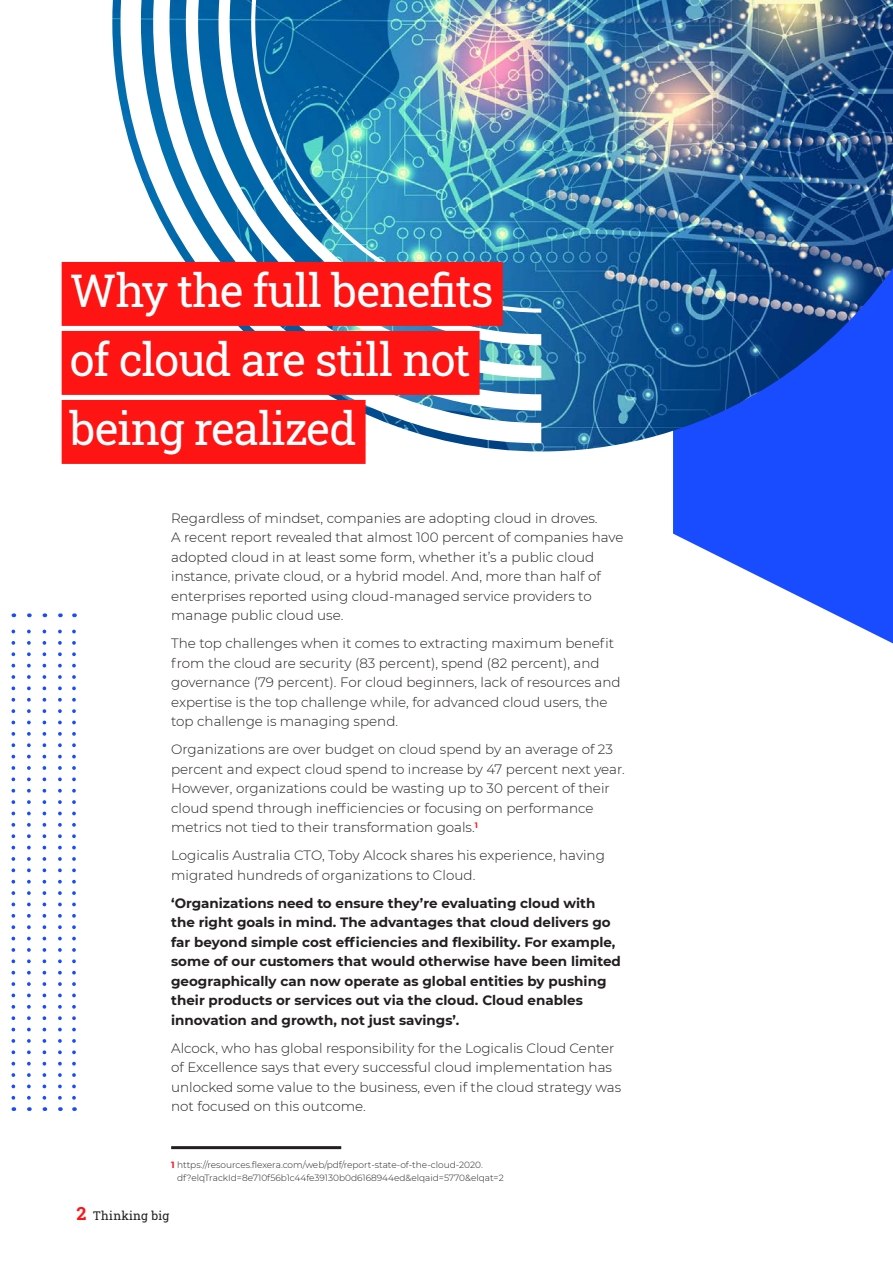
<style>
.page{position:relative;width:893px;height:1263px;background:#fff}
.page>*{position:absolute;margin:0;border:0;box-sizing:border-box;transform-origin:0 0}
.PageStandfirst{font:45px "Roboto Slab";letter-spacing:-.02em;color:#fff}
.t1{font:300 13.5px/19.5px "Montserrat";color:#231f20}
.t2{font:700 13.5px/19.5px "Montserrat";color:#231f20}
.t3{font:12px "Roboto Slab";letter-spacing:.02em;color:#231f20}
.t4{font:300 9px/13.5px "Montserrat";color:#231f20}
.s1{font-weight:700;color:#ff1414}
.s2{font-weight:700;font-size:18px;color:#ff1414}
</style>
<div class="page">
<svg style="left:673px;top:451px;width:220px;height:192px;fill:#194bff"></svg>
<img style="left:112px;top:0;width:781px;height:451px">
<div style="left:62px;top:262px;width:441px;height:64px;background:#ff1414"></div>
<div style="left:62px;top:331px;width:418px;height:64px;background:#ff1414"></div>
<div style="left:62px;top:400px;width:304px;height:64px;background:#ff1414"></div>
<hr style="left:171px;top:1146px;width:170px;height:3px;background:#231f20">
<svg style="left:72px;top:613px;width:4px;height:485px"></svg>
<svg style="left:58px;top:613px;width:4px;height:485px"></svg>
<svg style="left:43px;top:613px;width:3px;height:485px"></svg>
<svg style="left:27px;top:613px;width:4px;height:485px"></svg>
<svg style="left:11px;top:613px;width:4px;height:485px"></svg>
<p class="PageStandfirst" style="left:70px;top:260px;width:425px">Why the full benefits</p>
<p class="PageStandfirst" style="left:70px;top:329px;width:402px">of cloud are still not</p>
<p class="PageStandfirst" style="left:70px;top:398px;width:288px">being realized</p>
<p class="t1" style="left:171px;top:508px;width:454px">Regardless of mindset, companies are adopting cloud in droves.<br>A recent report revealed that almost 100 percent of companies have adopted cloud in at least some form, whether it’s a public cloud instance, private cloud, or a hybrid model. And, more than half of enterprises reported using cloud-managed service providers to manage public cloud use.</p>
<p class="t1" style="left:171px;top:633px;width:451px">The top challenges when it comes to extracting maximum benefit from the cloud are security (83 percent), spend (82 percent), and governance (79 percent). For cloud beginners, lack of resources and expertise is the top challenge while, for advanced cloud users, the top challenge is managing spend.</p>
<p class="t1" style="left:171px;top:739px;width:455px">Organizations are over budget on cloud spend by an average of 23 percent and expect cloud spend to increase by 47 percent next year.<br>However, organizations could be wasting up to 30 percent of their cloud spend through inefficiencies or focusing on performance metrics not tied to their transformation goals.<sup>1</sup></p>
<p class="t1" style="left:171px;top:845px;width:435px">Logicalis Australia CTO, Toby Alcock shares his experience, having migrated hundreds of organizations to Cloud.</p>
<p class="t2" style="left:171px;top:893px;width:451px">‘Organizations need to ensure they’re evaluating cloud with the right goals in mind. The advantages that cloud delivers go far beyond simple cost efficiencies and flexibility. For example, some of our customers that would otherwise have been limited geographically can now operate as global entities by pushing their products or services out via the cloud. Cloud enables innovation and growth, not just savings’.</p>
<p class="t1" style="left:171px;top:1038px;width:451px">Alcock, who has global responsibility for the Logicalis Cloud Center of Excellence says that every successful cloud implementation has unlocked some value to the business, even if the cloud strategy was not focused on this outcome.</p>
<p class="t4" style="left:177px;top:1157px;width:328px;text-indent:-6px"><span class="s1">1</span> https://resources.flexera.com/web/pdf/report-state-of-the-cloud-2020. df?elqTrackId=8e710f56b1c44fe39130b0d6168944ed&amp;elqaid=5770&amp;elqat=2</p>
<p class="t3" style="left:77px;top:1208px;width:94px"><span class="s2">2</span> Thinking big</p>
</div>
